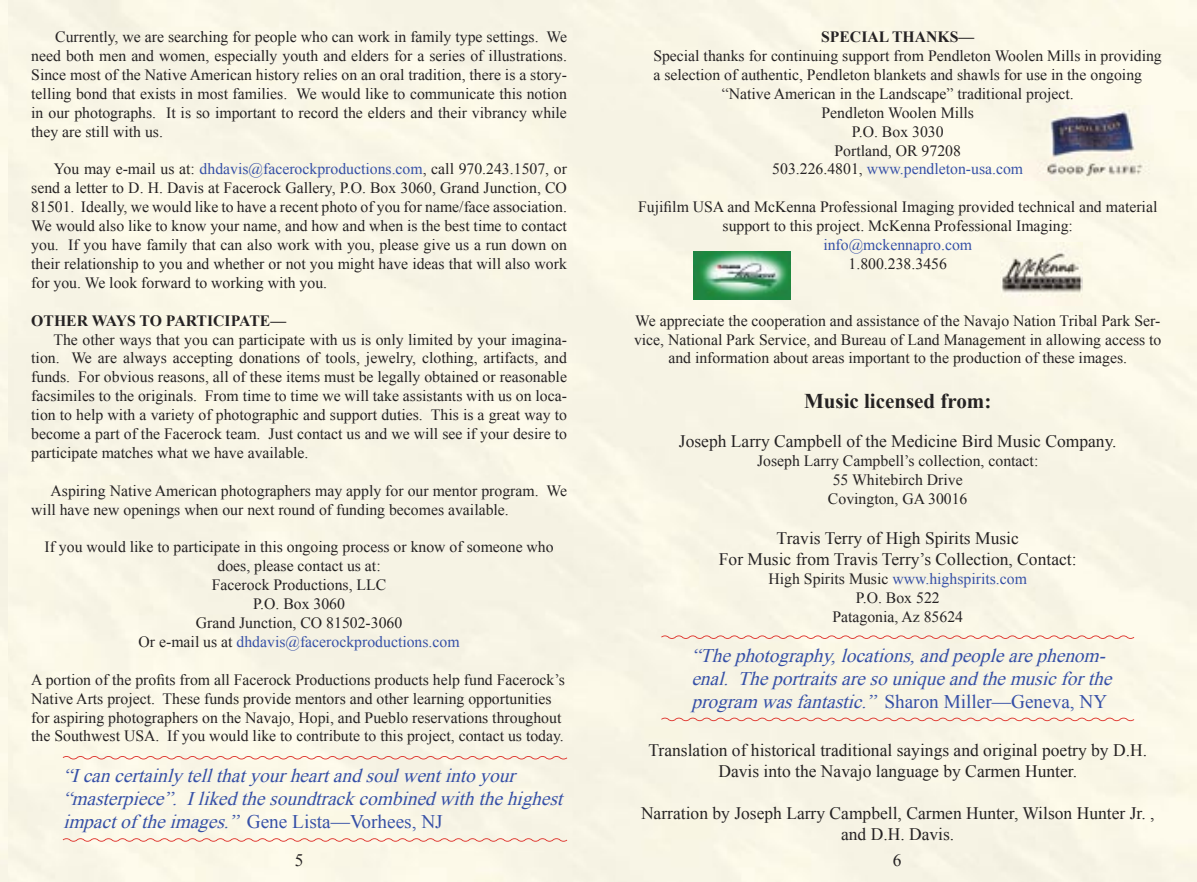
<style>
.page{position:relative;width:1197px;height:882px;background:#fff}
.page>*{position:absolute;margin:0;border:0;box-sizing:border-box;transform-origin:0 0}
.t1{font:700 21px "Times New Roman";color:#252223}
.t2{font:italic 19.25px/23.1px "Times New Roman";color:#3650a7}
.t3{font:17.5px/21px "Times New Roman";color:#252223;text-align:center}
.t4{font:15.75px/18.9px "Times New Roman";color:#252223;text-align:center}
.t5{font:15.75px "Times New Roman";color:#3650a7}
.t6{font:700 15.75px "Times New Roman";color:#252223}
.s1{color:#3650a7}
.s2{font-style:normal}
.s3{color:#252223}
</style>
<div class="page">
<div style="left:8px;top:0;width:1189px;height:882px;background:#f8f5e6"></div>
<svg style="left:63px;top:838px;width:504px;height:4px;background:#f3c6b8"></svg>
<svg style="left:63px;top:756px;width:504px;height:3px;background:#f0bcaf"></svg>
<img style="left:1000px;top:242px;width:83px;height:63px">
<svg style="left:661px;top:718px;width:473px;height:3px"></svg>
<svg style="left:661px;top:635px;width:473px;height:4px;background:#f2c5b7"></svg>
<img style="left:1024px;top:106px;width:130px;height:75px">
<img style="left:693px;top:252px;width:98px;height:48px">
<p class="t4" style="left:31px;top:27px;width:537px;text-align:justify;text-indent:24px">Currently, we are searching for people who can work in family type settings. We need both men and women, especially youth and elders for a series of illustrations.<br>Since most of the Native American history relies on an oral tradition, there is a story&shy;telling bond that exists in most families. We would like to communicate this notion in our photographs. It is so important to record the elders and their vibrancy while they are still with us.</p>
<p class="t4" style="left:31px;top:159px;width:537px;text-align:justify;text-indent:23px">You may e-mail us at: <span class="s1">dhdavis@facerockproductions.com</span>, call 970.243.1507, or send a letter to D. H. Davis at Facerock Gallery, P.O. Box 3060, Grand Junction, CO 81501. Ideally, we would like to have a recent photo of you for name/face association.<br>We would also like to know your name, and how and when is the best time to contact you. If you have family that can also work with you, please give us a run down on their relationship to you and whether or not you might have ideas that will also work for you. We look forward to working with you.</p>
<p class="t6" style="left:31px;top:309px;width:256px">OTHER WAYS TO PARTICIPATE—</p>
<p class="t4" style="left:31px;top:330px;width:537px;text-align:justify;text-indent:22px">The other ways that you can participate with us is only limited by your imagina&shy;tion. We are always accepting donations of tools, jewelry, clothing, artifacts, and funds. For obvious reasons, all of these items must be legally obtained or reasonable facsimiles to the originals. From time to time we will take assistants with us on loca&shy;tion to help with a variety of photographic and support duties. This is a great way to become a part of the Facerock team. Just contact us and we will see if your desire to participate matches what we have available.</p>
<p class="t4" style="left:31px;top:481px;width:537px;text-align:left;text-indent:19px">Aspiring Native American photographers may apply for our mentor program. We will have new openings when our next round of funding becomes available.</p>
<p class="t4" style="left:45px;top:537px;width:511px">If you would like to participate in this ongoing process or know of someone who does, please contact us at:<br>Facerock Productions, LLC<br>P.O. Box 3060<br>Grand Junction, CO 81502-3060<br>Or e-mail us at <span class="s1">dhdavis@facerockproductions.com</span></p>
<p class="t4" style="left:31px;top:670px;width:535px;text-align:left">A portion of the profits from all Facerock Productions products help fund Facerock’s Native Arts project. These funds provide mentors and other learning opportunities for aspiring photographers on the Navajo, Hopi, and Pueblo reservations throughout the Southwest USA. If you would like to contribute to this project, contact us today.</p>
<p class="t2" style="left:63px;top:763px;width:508px">“Icancertainlytellthatyourheartandsoulwentintoyour “masterpiece”. Ilikedthesoundtrackcombinedwiththehighest impactof theimages.” <span class="s2">Gene Lista—Vorhees, NJ</span></p>
<p class="t6" style="left:821px;top:26px;width:155px">SPECIAL THANKS—</p>
<p class="t4" style="left:653px;top:46px;width:510px">Special thanks for continuing support from Pendleton Woolen Mills in providing</p>
<p class="t4" style="left:653px;top:65px;width:490px">a selection of authentic, Pendleton blankets and shawls for use in the ongoing</p>
<p class="t4" style="left:722px;top:84px;width:354px">“Native American in the Landscape” traditional project.</p>
<p class="t4" style="left:822px;top:103px;width:154px">Pendleton Woolen Mills</p>
<p class="t4" style="left:852px;top:122px;width:93px">P.O. Box 3030</p>
<p class="t4" style="left:835px;top:141px;width:128px">Portland, OR 97208</p>
<p class="t5" style="left:772px;top:159px;width:252px"><span class="s3">503.226.4801,</span> www.pendleton-usa.com</p>
<p class="t4" style="left:638px;top:197px;width:521px">Fujifilm USA and McKenna Professional Imaging provided technical and material support to this project. McKenna Professional Imaging:</p>
<p class="t5" style="left:823px;top:234px;width:150px">info@mckennapro.com</p>
<p class="t4" style="left:849px;top:254px;width:100px">1.800.238.3456</p>
<p class="t4" style="left:634px;top:311px;width:529px">We appreciate the cooperation and assistance of the Navajo Nation Tribal Park Ser&shy;vice, National Park Service, and Bureau of Land Management in allowing access to and information about areas important to the production of these images.</p>
<h1 class="t1" style="left:804px;top:386px;width:189px">Music licensed from:</h1>
<p class="t3" style="left:679px;top:431px;width:439px">Joseph Larry Campbell of the Medicine Bird Music Company.</p>
<p class="t4" style="left:757px;top:451px;width:283px">Joseph Larry Campbell’s collection, contact:<br>55 Whitebirch Drive<br>Covington, GA 30016</p>
<p class="t3" style="left:719px;top:527px;width:359px">Travis Terry of High Spirits Music<br>For Music from Travis Terry’s Collection, Contact:</p>
<p class="t4" style="left:769px;top:569px;width:260px">High Spirits Music <span class="s1">www.highspirits.com<br></span>P.O. Box 522<br>Patagonia, Az 85624</p>
<p class="t2" style="left:691px;top:643px;width:428px">“Thephotography,locations,andpeoplearephenom&shy;enal. Theportraitsaresouniqueandthemusicforthe program wasfantastic.” <span class="s2">Sharon Miller—Geneva, NY</span></p>
<p class="t3" style="left:648px;top:740px;width:500px">Translation of historical traditional sayings and original poetry by D.H.<br>Davis into the Navajo language by Carmen Hunter.</p>
<p class="t3" style="left:641px;top:803px;width:515px">Narration by Joseph Larry Campbell, Carmen Hunter, Wilson Hunter Jr. , and D.H. Davis.</p>
<p class="t3" style="left:295px;top:850px;width:10px">5</p>
<p class="t3" style="left:893px;top:850px;width:10px">6</p>
</div>
